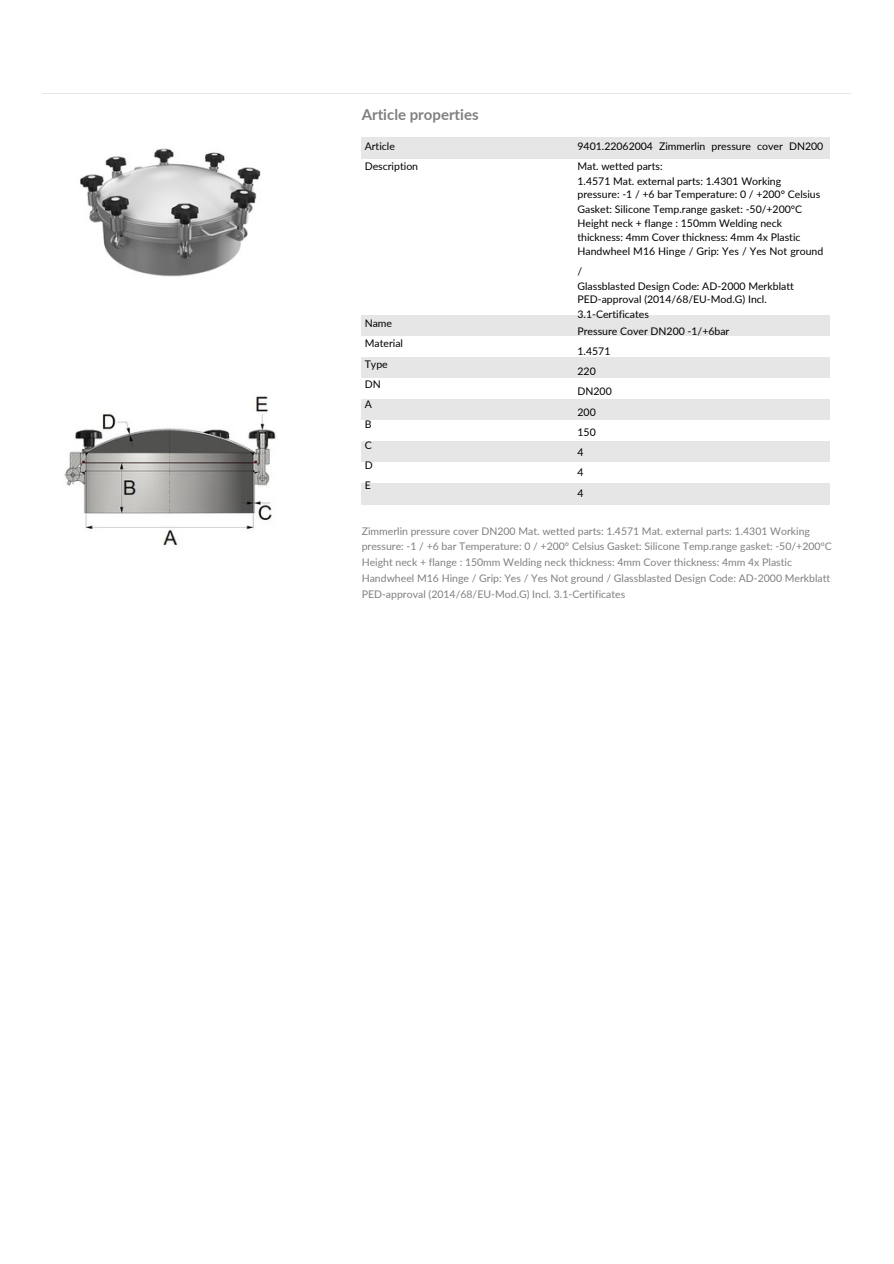
<style>
.page{position:relative;width:894px;height:1264px;background:#fff}
.page>*{position:absolute;margin:0;border:0;box-sizing:border-box;transform-origin:0 0}
.t1{font:700 15px "Lato";color:#808080}
.t2{font:10.5px/20.2px "Lato";color:#000}
.t3{font:10.5px/15.8px "Lato";color:#808080}
</style>
<div class="page">
<hr style="left:43px;top:93px;width:807px;height:1px;background:#e6e6e6">
<img style="left:80px;top:148px;width:181px;height:129px">
<img style="left:64px;top:396px;width:212px;height:150px">
<div style="left:361px;top:138px;width:468px;height:21px;background:#e6e6e6"></div>
<div style="left:361px;top:315px;width:468px;height:21px;background:#e6e6e6"></div>
<div style="left:361px;top:357px;width:468px;height:21px;background:#e6e6e6"></div>
<div style="left:361px;top:399px;width:468px;height:21px;background:#e6e6e6"></div>
<div style="left:361px;top:441px;width:468px;height:21px;background:#e6e6e6"></div>
<div style="left:361px;top:483px;width:468px;height:21px;background:#e6e6e6"></div>
<p class="t1" style="left:361px;top:105px;width:118px">Article properties</p>
<p class="t2" style="left:364px;top:136px;width:55px">Article<br>Description</p>
<p class="t2" style="left:577px;top:136px;width:247px">9401.22062004 Zimmerlin pressure cover DN200<br>Mat. wetted parts:</p>
<p class="t2" style="left:577px;top:171px;width:205px">1.4571 Mat. external parts: 1.4301 Working</p>
<p class="t2" style="left:577px;top:184px;width:244px">pressure: -1 / +6 bar Temperature: 0 / +200° Celsius</p>
<p class="t2" style="left:577px;top:199px;width:226px">Gasket: Silicone Temp.range gasket: -50/+200°C</p>
<p class="t2" style="left:577px;top:212px;width:206px">Height neck + flange : 150mm Welding neck</p>
<p class="t2" style="left:577px;top:227px;width:224px">thickness: 4mm Cover thickness: 4mm 4x Plastic</p>
<p class="t2" style="left:577px;top:240px;width:247px">Handwheel M16 Hinge / Grip: Yes / Yes Not ground /</p>
<p class="t2" style="left:577px;top:275px;width:218px">Glassblasted Design Code: AD-2000 Merkblatt</p>
<p class="t2" style="left:577px;top:289px;width:191px">PED-approval (2014/68/EU-Mod.G) Incl.</p>
<p class="t2" style="left:577px;top:303px;width:73px">3.1-Certificates</p>
<p class="t2" style="left:577px;top:320px;width:153px">Pressure Cover DN200 -1/+6bar</p>
<p class="t2" style="left:577px;top:340px;width:34px">1.4571</p>
<p class="t2" style="left:577px;top:361px;width:20px">220</p>
<p class="t2" style="left:577px;top:381px;width:36px">DN200</p>
<p class="t2" style="left:577px;top:401px;width:20px">200</p>
<p class="t2" style="left:577px;top:421px;width:20px">150</p>
<p class="t2" style="left:577px;top:442px;width:8px">4</p>
<p class="t2" style="left:577px;top:462px;width:8px">4</p>
<p class="t2" style="left:577px;top:482px;width:8px">4</p>
<p class="t3" style="left:361px;top:522px;width:471px">Zimmerlin pressure cover DN200 Mat. wetted parts: 1.4571 Mat. external parts: 1.4301 Working pressure: -1 / +6 bar Temperature: 0 / +200° Celsius Gasket: Silicone Temp.range gasket: -50/+200°C Height neck + flange : 150mm Welding neck thickness: 4mm Cover thickness: 4mm 4x Plastic Handwheel M16 Hinge / Grip: Yes / Yes Not ground / Glassblasted Design Code: AD-2000 Merkblatt PED-approval (2014/68/EU-Mod.G) Incl. 3.1-Certificates</p>
<h1 class="t2" style="left:364px;top:313px;width:40px">Name<br>Material<br>Type<br>DN<br>A<br>B<br>C<br>D<br>E</h1>
</div>
